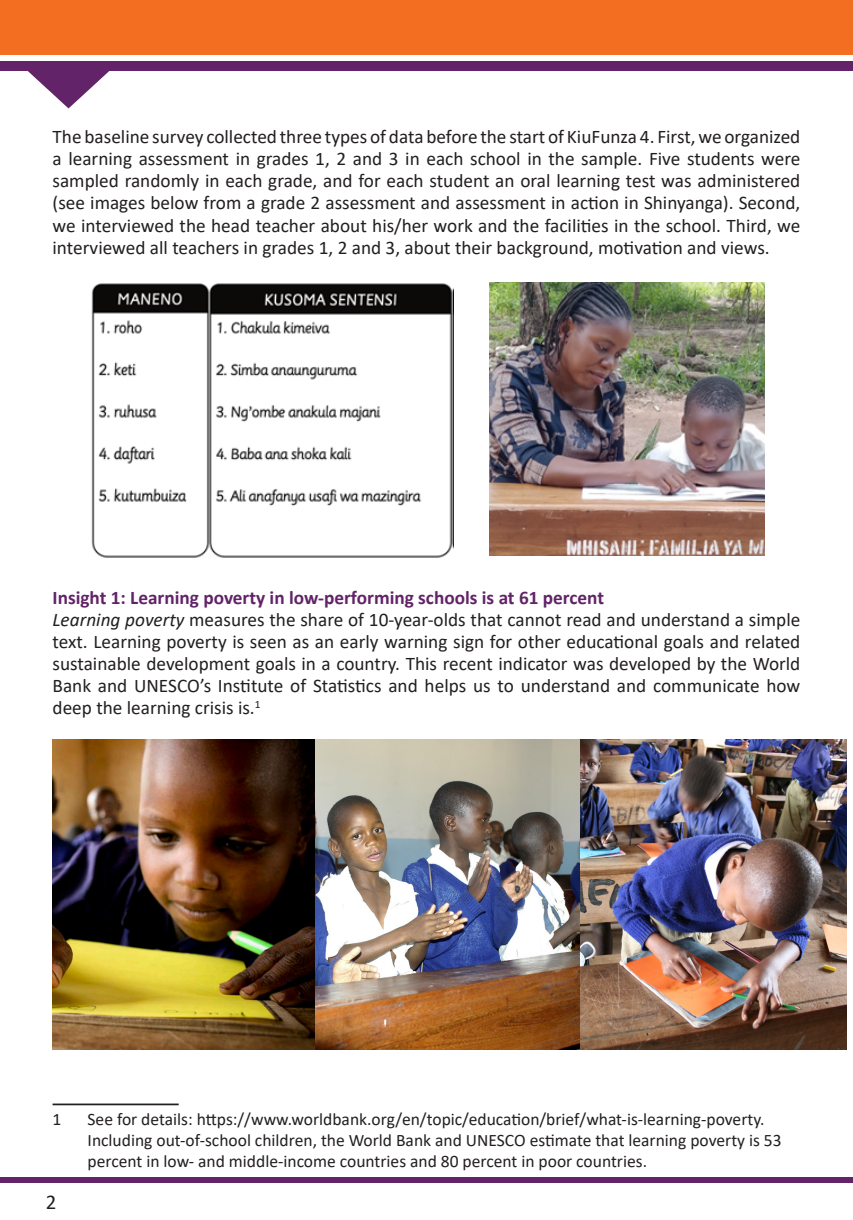
<style>
.page{position:relative;width:853px;height:1220px;background:#fff}
.page>*{position:absolute;margin:0;border:0;box-sizing:border-box;transform-origin:0 0}
.t1{font:21px "Calibri";color:#231f20}
.List_Paragraph{font:19.25px/22.1px "Calibri";color:#231f20;text-align:justify}
.List_Paragraph-2{font:700 19.25px "Calibri";color:#622368}
.t2{font:17.5px/21px "Calibri";color:#231f20}
.s1{font-style:italic}
</style>
<div class="page">
<div style="left:0;top:0;width:852px;height:55px;background:#f36e21"></div>
<div style="left:0;top:61px;width:852px;height:9px;background:#622368"></div>
<svg style="left:28px;top:71px;width:81px;height:37px"></svg>
<div style="left:0;top:1176px;width:852px;height:5px;background:#622368"></div>
<img style="left:52px;top:739px;width:794px;height:310px">
<hr style="left:52px;top:1103px;width:126px;height:2px;background:#231f20">
<img style="left:91px;top:283px;width:362px;height:275px">
<img style="left:489px;top:282px;width:275px;height:273px">
<p class="List_Paragraph" style="left:52px;top:125px;width:749px">The baseline survey collected three types of data before the start of KiuFunza 4. First, we organized a learning assessment in grades 1, 2 and 3 in each school in the sample. Five students were sampled randomly in each grade, and for each student an oral learning test was administered (see images below from a grade 2 assessment and assessment in action in Shinyanga). Second, we interviewed the head teacher about his/her work and the facilities in the school. Third, we interviewed all teachers in grades 1, 2 and 3, about their background, motivation and views.</p>
<p class="List_Paragraph-2" style="left:52px;top:583px;width:552px">Insight 1: Learning poverty in low-performing schools is at 61 percent</p>
<p class="List_Paragraph" style="left:52px;top:607px;width:749px"><span class="s1">Learning poverty</span> measures the share of 10-year-olds that cannot read and understand a simple text. Learning poverty is seen as an early warning sign for other educational goals and related sustainable development goals in a country. This recent indicator was developed by the World Bank and UNESCO’s Institute of Statistics and helps us to understand and communicate how deep the learning crisis is.<sup>1</sup></p>
<p class="t2" style="left:52px;top:1108px;width:10px">1</p>
<p class="t2" style="left:88px;top:1108px;width:695px">See for details: https://www.worldbank.org/en/topic/education/brief/what-is-learning-poverty.<br>Including out-of-school children, the World Bank and UNESCO estimate that learning poverty is 53 percent in low- and middle-income countries and 80 percent in poor countries.</p>
<p class="t1" style="left:46px;top:1187px;width:12px">2</p>
</div>
